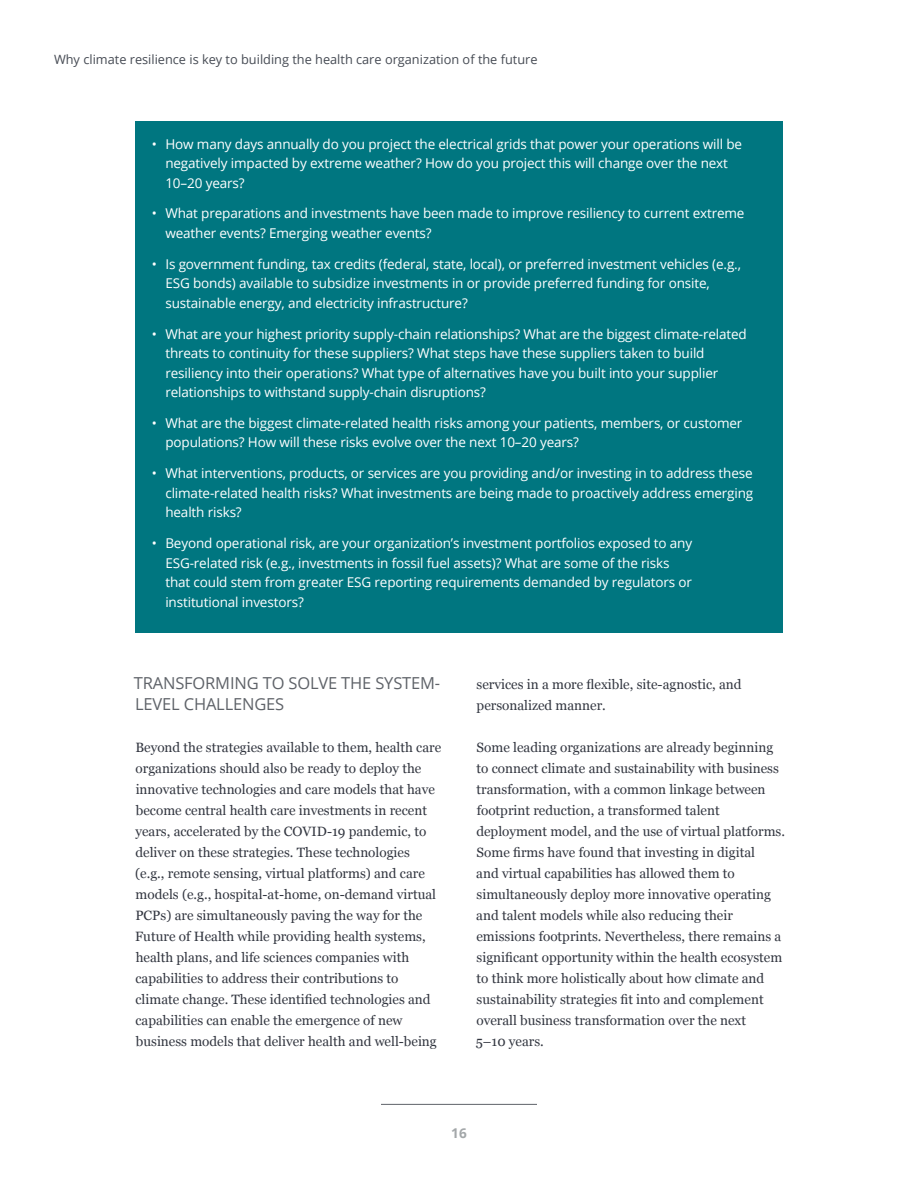
<style>
.page{position:relative;width:918px;height:1188px;background:#fff}
.page>*{position:absolute;margin:0;border:0;box-sizing:border-box;transform-origin:0 0}
.t1{font:16.5px/21px "Open Sans";letter-spacing:-.01em;color:#5f6369}
.t2{font:13.5px/19.5px "Open Sans";letter-spacing:-.01em;color:#fff}
.t3{font:13.5px/21px "Georgia";color:#323640}
.t4{font:700 13.5px "Open Sans";color:#a3a7a9}
.t5{font:12.75px "Open Sans";color:#464b54}
</style>
<div class="page">
<hr style="left:381px;top:1104px;width:156px;height:1px;background:#5f6369">
<div style="left:135px;top:122px;width:648px;height:511px;background:#007680"></div>
<p class="t5" style="left:54px;top:50px;width:485px">Why climate resilience is key to building the health care organization of the future</p>
<p class="t2" style="left:165px;top:134px;width:578px;text-indent:-14px">• How many days annually do you project the electrical grids that power your operations will be negatively impacted by extreme weather? How do you project this will change over the next<br>10–20 years?</p>
<p class="t2" style="left:165px;top:203px;width:581px;text-indent:-14px">• What preparations and investments have been made to improve resiliency to current extreme weather events? Emerging weather events?</p>
<p class="t2" style="left:165px;top:254px;width:577px;text-indent:-14px">• Is government funding, tax credits (federal, state, local), or preferred investment vehicles (e.g.,<br>ESG bonds) available to subsidize investments in or provide preferred funding for onsite, sustainable energy, and electricity infrastructure?</p>
<p class="t2" style="left:165px;top:324px;width:583px;text-indent:-14px">• What are your highest priority supply-chain relationships? What are the biggest climate-related threats to continuity for these suppliers? What steps have these suppliers taken to build resiliency into their operations? What type of alternatives have you built into your supplier relationships to withstand supply-chain disruptions?</p>
<p class="t2" style="left:165px;top:413px;width:579px;text-indent:-14px">• What are the biggest climate-related health risks among your patients, members, or customer populations? How will these risks evolve over the next 10–20 years?</p>
<p class="t2" style="left:165px;top:463px;width:589px;text-align:justify;text-indent:-14px">• What interventions, products, or services are you providing and/or investing in to address these climate-related health risks? What investments are being made to proactively address emerging health risks?</p>
<p class="t2" style="left:165px;top:533px;width:528px;text-indent:-14px">• Beyond operational risk, are your organization’s investment portfolios exposed to any ESG-related risk (e.g., investments in fossil fuel assets)? What are some of the risks that could stem from greater ESG reporting requirements demanded by regulators or institutional investors?</p>
<p class="t1" style="left:134px;top:672px;width:308px">TRANSFORMING TO SOLVE THE SYSTEM-<br>LEVEL CHALLENGES</p>
<p class="t3" style="left:135px;top:736px;width:308px">Beyond the strategies available to them, health care organizations should also be ready to deploy the innovative technologies and care models that have become central health care investments in recent years, accelerated by the COVID-19 pandemic, to deliver on these strategies. These technologies (e.g., remote sensing, virtual platforms) and care models (e.g., hospital-at-home, on-demand virtual PCPs) are simultaneously paving the way for the Future of Health while providing health systems, health plans, and life sciences companies with capabilities to address their contributions to climate change. These identified technologies and capabilities can enable the emergence of new business models that deliver health and well-being</p>
<p class="t3" style="left:477px;top:673px;width:267px">services in a more flexible, site-agnostic, and personalized manner.</p>
<p class="t3" style="left:476px;top:736px;width:311px">Some leading organizations are already beginning to connect climate and sustainability with business transformation, with a common linkage between footprint reduction, a transformed talent deployment model, and the use of virtual platforms.<br>Some firms have found that investing in digital<br>and virtual capabilities has allowed them to simultaneously deploy more innovative operating and talent models while also reducing their emissions footprints. Nevertheless, there remains a significant opportunity within the health ecosystem to think more holistically about how climate and sustainability strategies fit into and complement overall business transformation over the next<br>5–10 years.</p>
<p class="t4" style="left:451px;top:1123px;width:17px">16</p>
</div>
